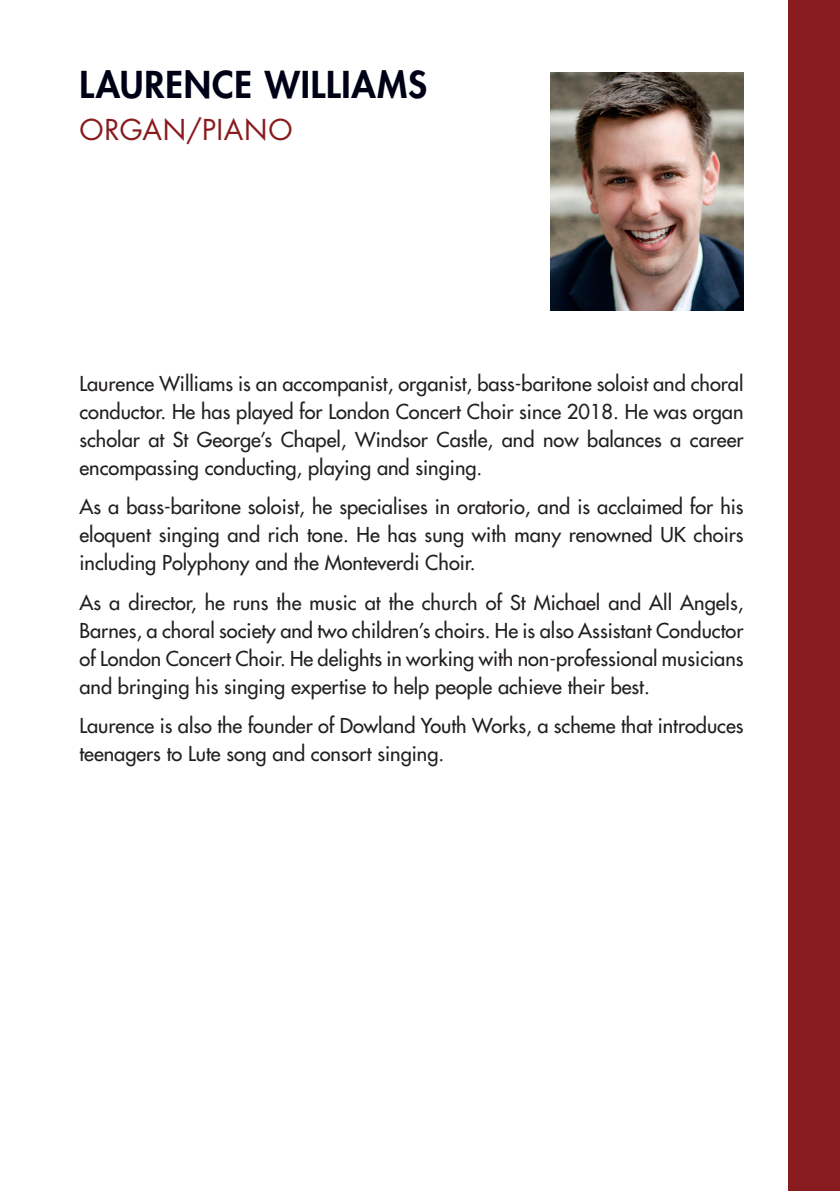
<style>
.page{position:relative;width:840px;height:1191px;background:#fff}
.page>*{position:absolute;margin:0;border:0;box-sizing:border-box;transform-origin:0 0}
.LCC1{font:800 36px "Futura Std";letter-spacing:.02em;color:#010116}
.LCC1-2{font:28px "Futura Std";letter-spacing:.025em;color:#881b1d}
.Sans{font:500 20px/28px "Futura Std";color:#231f20;text-align:justify}
</style>
<div class="page">
<div style="left:788px;top:0;width:51px;height:1191px;background:#881b1d"></div>
<img style="left:550px;top:72px;width:193px;height:238px">
<p class="LCC1" style="left:79px;top:62px;width:349px">LAURENCE WILLIAMS</p>
<p class="LCC1-2" style="left:79px;top:112px;width:214px">ORGAN/PIANO</p>
<p class="Sans" style="left:79px;top:369px;width:665px">Laurence Williams is an accompanist, organist, bass-baritone soloist and choral conductor. He has played for London Concert Choir since 2018. He was organ scholar at St George’s Chapel, Windsor Castle, and now balances a career encompassing conducting, playing and singing.</p>
<p class="Sans" style="left:79px;top:493px;width:665px">As a bass-baritone soloist, he specialises in oratorio, and is acclaimed for his eloquent singing and rich tone. He has sung with many renowned UK choirs including Polyphony and the Monteverdi Choir.</p>
<p class="Sans" style="left:79px;top:588px;width:665px">As a director, he runs the music at the church of St Michael and All Angels, Barnes, a choral society and two children’s choirs. He is also Assistant Conductor of London Concert Choir. He delights in working with non-professional musicians and bringing his singing expertise to help people achieve their best.</p>
<p class="Sans" style="left:79px;top:711px;width:665px">Laurence is also the founder of Dowland Youth Works, a scheme that introduces teenagers to Lute song and consort singing.</p>
</div>
